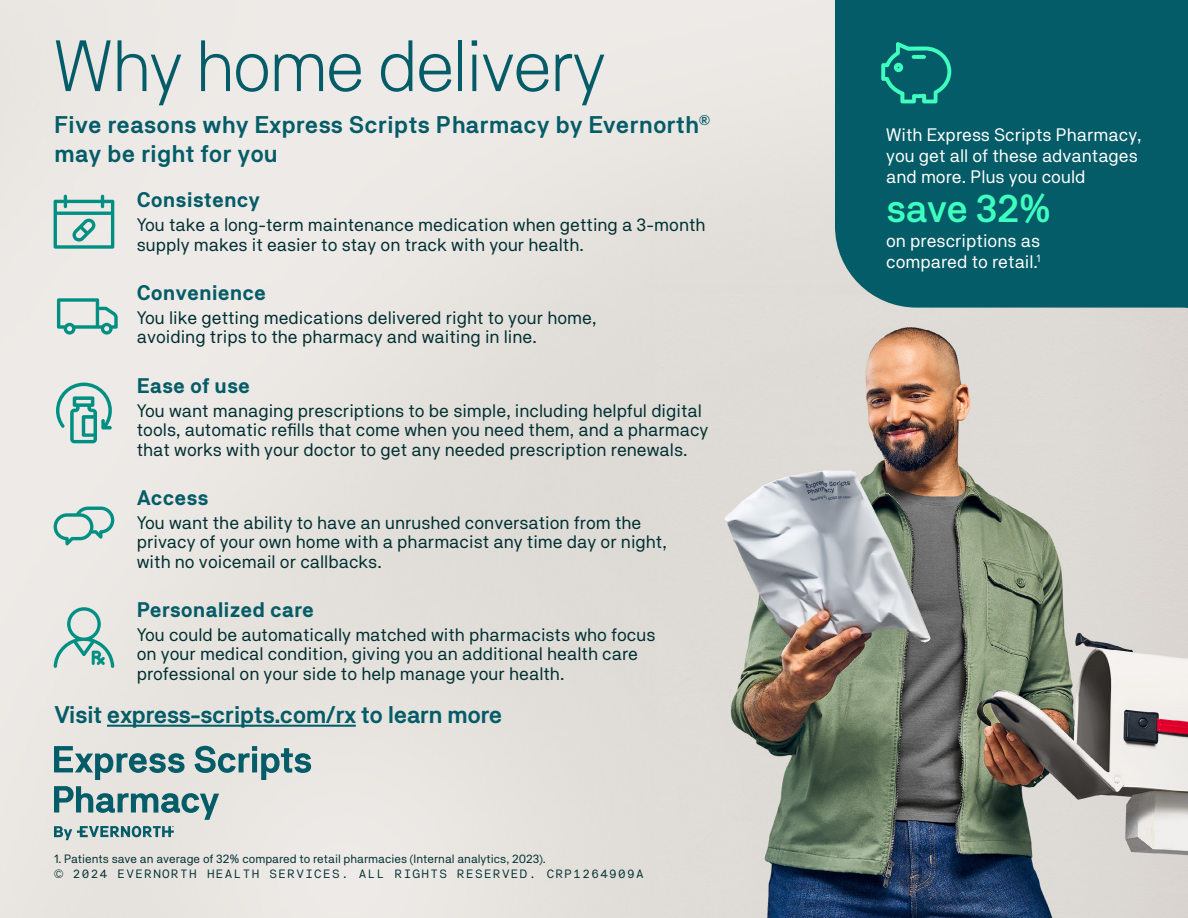
<style>
.page{position:relative;width:1188px;height:918px;background:#fff}
.page>*{position:absolute;margin:0;border:0;box-sizing:border-box;transform-origin:0 0}
.t1{font:300 72px "NB Akademie";letter-spacing:-.025em;color:#035c67}
.t2{font:500 39px "NB Akademie";letter-spacing:-.025em;color:#3effc0}
.t3{font:600 24px/28.8px "NB Akademie";color:#035c67}
.t4{font:600 24px "NB Akademie";letter-spacing:-.025em;color:#035c67}
.t5{font:700 21px "NB Akademie";color:#035c67}
.t6{font:18px/19.5px "NB Akademie";color:#002f32}
.t7{font:18px/21px "NB Akademie";color:#fff}
.t8{font:12px "NB Akademie";color:#002f32}
.t9{font:12px "NB Akademie Mono";color:#002f32}
.s1{font-family:"NB Akademie"}
</style>
<div class="page">
<img style="left:0;top:0;width:1188px;height:918px">
<svg style="left:54px;top:746px;width:131px;height:34px;background:#98b5b5"></svg>
<svg style="left:195px;top:746px;width:116px;height:34px;background:#98b5b5"></svg>
<svg style="left:54px;top:786px;width:165px;height:34px;background:#9bb7b7"></svg>
<svg style="left:54px;top:826px;width:120px;height:14px;background:#8aacae"></svg>
<hr style="left:107px;top:725px;width:249px;height:2px;background:#035c67">
<svg style="left:54px;top:195px;width:60px;height:54px;background:#9bcac3"></svg>
<svg style="left:57px;top:298px;width:61px;height:37px;background:#a3cdc7"></svg>
<svg style="left:56px;top:383px;width:56px;height:60px;background:#a0ccc6"></svg>
<svg style="left:54px;top:507px;width:60px;height:38px;background:#aed1cb"></svg>
<svg style="left:54px;top:607px;width:60px;height:61px;background:#b7d4ce"></svg>
<div style="left:835px;top:0;width:353px;height:324px;background:#035c67"></div>
<svg style="left:881px;top:42px;width:70px;height:61px;background:#0f7f7a"></svg>
<svg style="left:912px;top:55px;width:14px;height:4px"></svg>
<h1 class="t1" style="left:54px;top:23px;width:553px">Why home delivery</h1>
<h3 class="t3" style="left:54px;top:110px;width:658px">Five reasons why Express Scripts Pharmacy by Evernorth<sup>® </sup>may be right for you</h3>
<p class="t5" style="left:137px;top:187px;width:125px">Consistency</p>
<p class="t6" style="left:137px;top:215px;width:570px">You take a long-term maintenance medication when getting a 3-month supply makes it easier to stay on track with your health.</p>
<p class="t5" style="left:137px;top:280px;width:131px">Convenience</p>
<p class="t6" style="left:137px;top:307px;width:461px">You like getting medications delivered right to your home, avoiding trips to the pharmacy and waiting in line.</p>
<p class="t5" style="left:137px;top:373px;width:115px">Ease of use</p>
<p class="t6" style="left:137px;top:400px;width:573px">You want managing prescriptions to be simple, including helpful digital tools, automatic refills that come when you need them, and a pharmacy that works with your doctor to get any needed prescription renewals.</p>
<p class="t5" style="left:137px;top:485px;width:73px">Access</p>
<p class="t6" style="left:137px;top:512px;width:532px">You want the ability to have an unrushed conversation from the privacy of your own home with a pharmacist any time day or night, with no voicemail or callbacks.</p>
<p class="t5" style="left:137px;top:597px;width:179px">Personalized care</p>
<p class="t6" style="left:137px;top:625px;width:520px">You could be automatically matched with pharmacists who focus on your medical condition, giving you an additional health care professional on your side to help manage your health.</p>
<h3 class="t4" style="left:54px;top:700px;width:450px">Visit express-scripts.com/rx to learn more</h3>
<p class="t8" style="left:54px;top:852px;width:493px">1. Patients save an average of 32% compared to retail pharmacies (Internal analytics, 2023).</p>
<p class="t9" style="left:54px;top:867px;width:592px"><span class="s1">©</span> 2024 EVERNORTH HEALTH SERVICES. ALL RIGHTS RESERVED. CRP1264909A</p>
<p class="t7" style="left:886px;top:124px;width:257px">With Express Scripts Pharmacy, you get all of these advantages and more. Plus you could</p>
<h2 class="t2" style="left:886px;top:185px;width:167px">save 32%</h2>
<p class="t7" style="left:886px;top:230px;width:156px">on prescriptions as compared to retail.<sup>1</sup></p>
</div>
